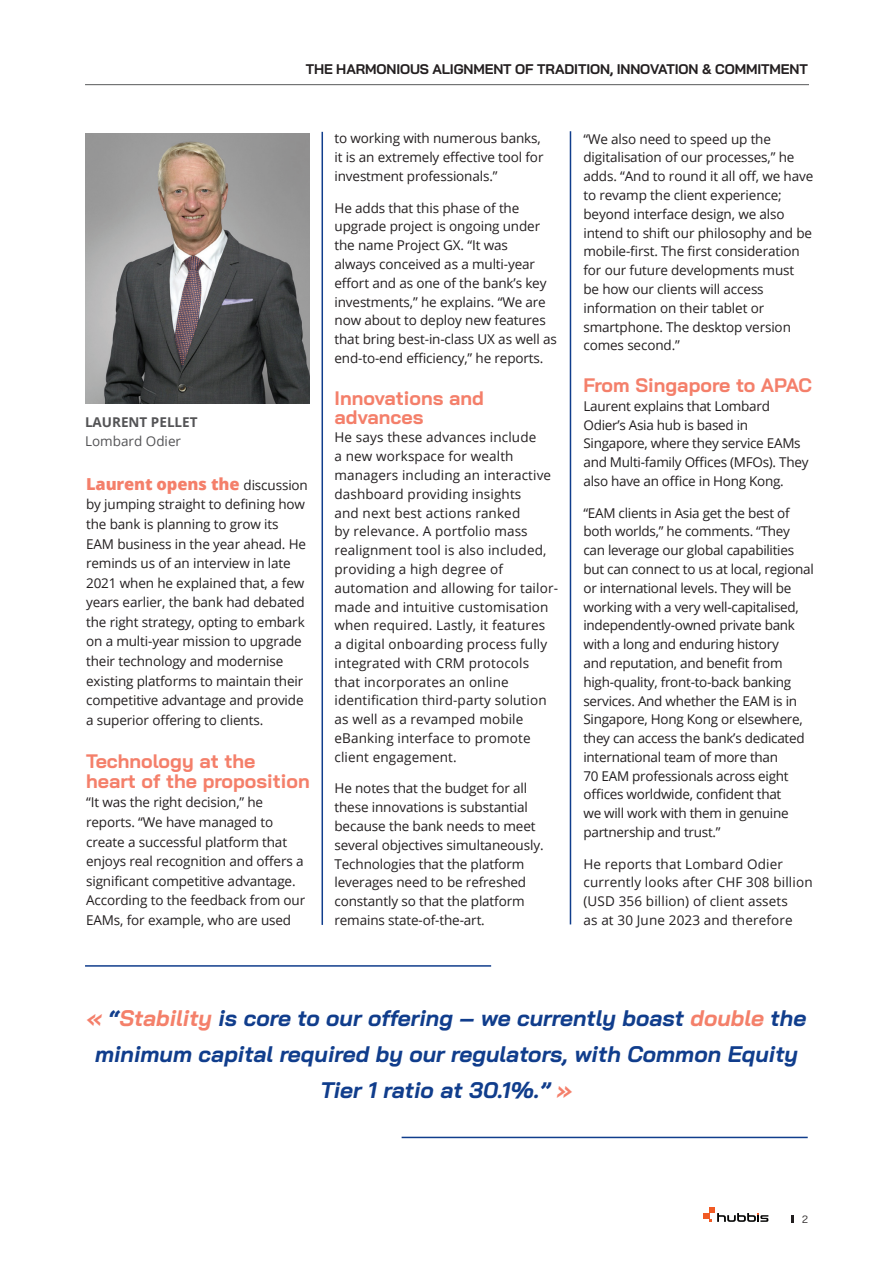
<style>
.page{position:relative;width:893px;height:1263px;background:#fff}
.page>*{position:absolute;margin:0;border:0;box-sizing:border-box;transform-origin:0 0}
.t1{font:italic 700 22.5px/36px "Bai Jamjuree";color:#103d8c;text-align:center}
.t2{font:700 19.5px/19.6px "Bai Jamjuree";color:#f47f6a}
.t3{font:800 16.5px "Open Sans";letter-spacing:-.01em;color:#f47f6a}
.t4{font:700 13.95px "Bai Jamjuree";letter-spacing:-.01em;color:#231f20}
.t5{font:13.5px/18.8px "Open Sans";letter-spacing:-.01em;color:#231f20}
.t6{font:13.5px/18.8px "Open Sans";letter-spacing:.01em;color:#231f20}
.t7{font:700 13.5px "Open Sans";color:#535355}
.t8{font:13.5px "Open Sans";color:#535355}
.t9{font:10.5px "Bai Jamjuree";color:#231f20}
.s1{font-weight:400;font-size:13.5px;color:#231f20}
.s2{color:#f47f6a}
.s3{color:#f4806a}
</style>
<div class="page">
<svg style="left:703px;top:1207px;width:65px;height:15px"></svg>
<svg style="left:792px;top:1215px;width:2px;height:8px"></svg>
<hr style="left:322px;top:132px;width:1px;height:793px;background:#103d8c">
<img style="left:85px;top:134px;width:224px;height:269px">
<hr style="left:570px;top:131px;width:1px;height:793px;background:#103d8c">
<hr style="left:85px;top:965px;width:406px;height:2px;background:#103d8c">
<hr style="left:402px;top:1137px;width:406px;height:1px;background:#103d8c">
<hr style="left:85px;top:84px;width:724px;height:1px;background:#57585a">
<p class="t4" style="left:306px;top:61px;width:504px">THE HARMONIOUS ALIGNMENT OF TRADITION, INNOVATION &amp; COMMITMENT</p>
<p class="t7" style="left:85px;top:412px;width:114px">LAURENT PELLET</p>
<p class="t8" style="left:85px;top:432px;width:98px">Lombard Odier</p>
<p class="t3" style="left:86px;top:471px;width:223px">Laurent opens the <span class="s1">discussion</span></p>
<p class="t5" style="left:86px;top:494px;width:222px;line-height:19.5px">by jumping straight to defining how the bank is planning to grow its EAM business in the year ahead. He reminds us of an interview in late 2021 when he explained that, a few years earlier, the bank had debated the right strategy, opting to embark on a multi-year mission to upgrade their technology and modernise existing platforms to maintain their competitive advantage and provide a superior offering to clients.</p>
<h2 class="t2" style="left:86px;top:752px;width:225px">Technology at the heart of the proposition</h2>
<p class="t5" style="left:86px;top:792px;width:221px;line-height:19.5px">“It was the right decision,” he reports. “We have managed to create a successful platform that enjoys real recognition and offers a significant competitive advantage.<br>According to the feedback from our EAMs, for example, who are used</p>
<p class="t5" style="left:334px;top:129px;width:210px">to working with numerous banks, it is an extremely effective tool for investment professionals.”</p>
<p class="t5" style="left:334px;top:198px;width:224px">He adds that this phase of the upgrade project is ongoing under the name Project GX. “It was<br>always conceived as a multi-year effort and as one of the bank’s key investments,” he explains. “We are now about to deploy new features that bring best-in-class UX as well as end-to-end efficiency,” he reports.</p>
<h2 class="t2" style="left:334px;top:389px;width:151px;line-height:18.8px">Innovations and advances</h2>
<p class="t6" style="left:334px;top:428px;width:225px">He says these advances include<br>a new workspace for wealth managers including an interactive dashboard providing insights<br>and next best actions ranked<br>by relevance. A portfolio mass realignment tool is also included, providing a high degree of automation and allowing for tailor&shy;made and intuitive customisation when required. Lastly, it features<br>a digital onboarding process fully integrated with CRM protocols that incorporates an online identification third-party solution as well as a revamped mobile eBanking interface to promote client engagement.</p>
<p class="t5" style="left:334px;top:779px;width:211px">He notes that the budget for all these innovations is substantial because the bank needs to meet several objectives simultaneously.<br>Technologies that the platform leverages need to be refreshed constantly so that the platform remains state-of-the-art.</p>
<p class="t5" style="left:583px;top:129px;width:231px">“We also need to speed up the digitalisation of our processes,” he adds. “And to round it all off, we have to revamp the client experience; beyond interface design, we also intend to shift our philosophy and be mobile-first. The first consideration for our future developments must be how our clients will access information on their tablet or smartphone. The desktop version comes second.”</p>
<h2 class="t2" style="left:583px;top:375px;width:230px">From Singapore to APAC</h2>
<p class="t5" style="left:583px;top:396px;width:226px">Laurent explains that Lombard<br>Odier’s Asia hub is based in<br>Singapore, where they service EAMs and Multi-family Offices (MFOs). They also have an office in Hong Kong.</p>
<p class="t5" style="left:583px;top:503px;width:232px">“EAM clients in Asia get the best of both worlds,” he comments. “They can leverage our global capabilities but can connect to us at local, regional or international levels. They will be working with a very well-capitalised, independently-owned private bank with a long and enduring history<br>and reputation, and benefit from high-quality, front-to-back banking services. And whether the EAM is in Singapore, Hong Kong or elsewhere, they can access the bank’s dedicated international team of more than<br>70 EAM professionals across eight offices worldwide, confident that<br>we will work with them in genuine partnership and trust.”</p>
<p class="t6" style="left:583px;top:854px;width:231px">He reports that Lombard Odier currently looks after CHF 308 billion (USD 356 billion) of client assets<br>as at 30 June 2023 and therefore</p>
<h1 class="t1" style="left:87px;top:1000px;width:721px"><span class="s2">«</span> “<span class="s3">Stability</span> is core to our offering – we currently boast <span class="s3">double</span> the minimum capital required by our regulators, with Common Equity<br>Tier 1 ratio at 30.1%.” <span class="s2">»</span></h1>
<p class="t9" style="left:802px;top:1210px;width:7px">2</p>
</div>
